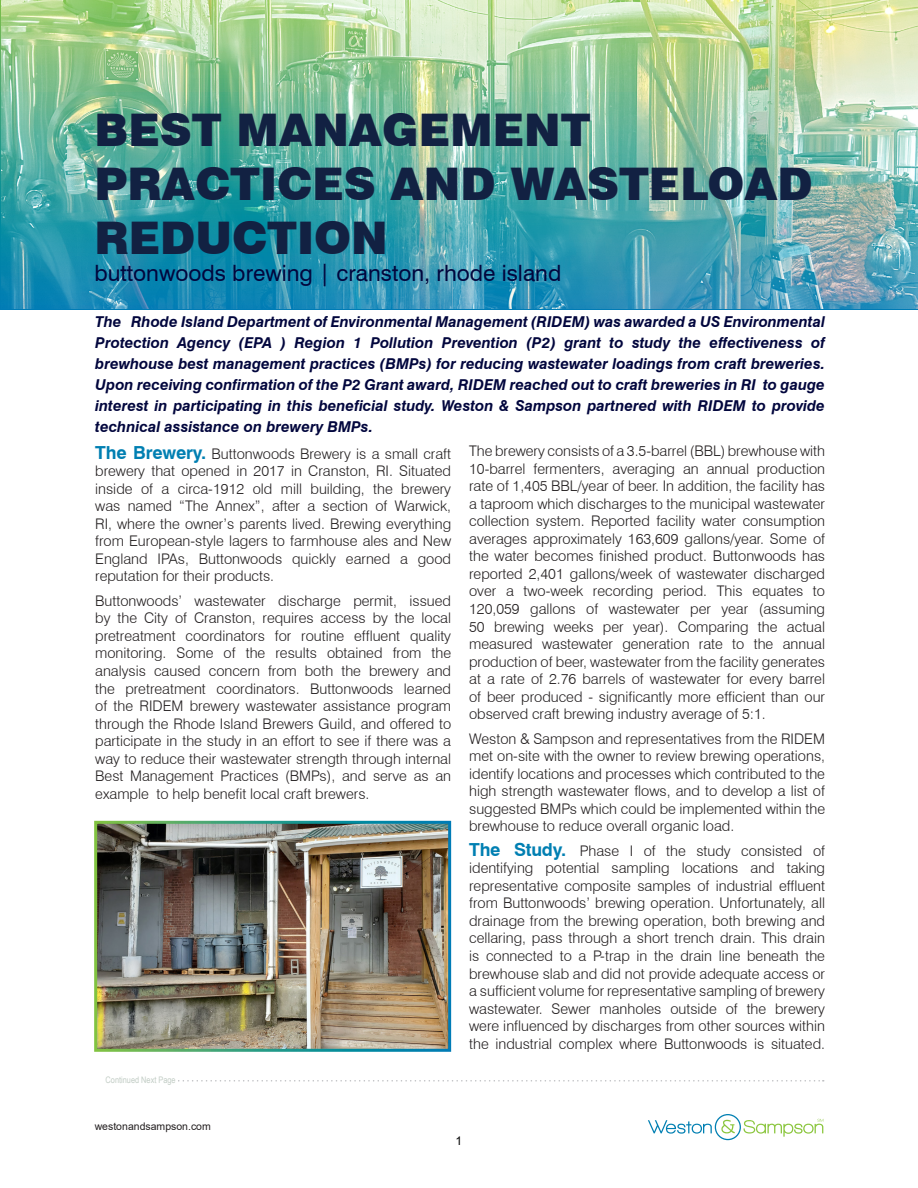
<style>
.page{position:relative;width:918px;height:1188px;background:#fff}
.page>*{position:absolute;margin:0;border:0;box-sizing:border-box;transform-origin:0 0}
.t1{font:900 45px/54px "Swiss 721 BT";color:#122142}
.City{font:22.5px "Swiss 721 BT";color:#02063d}
.Subhead{font:italic 700 15px/21px "Swiss 721 BT";color:#02063d;text-align:justify}
.Main_Text{font:300 14.7px/17.5px "Swiss 721 BT";color:#231f20;text-align:justify}
.t2{font:12px "Arial";color:#000}
.t3{font:10.5px "Arial";color:#231f20}
.Filename_pathway{font:9px "Arial Narrow";color:#c2cdc5}
.s1{font-weight:700;font-size:18px;color:#007fb2}
</style>
<div class="page">
<svg style="left:648px;top:1114px;width:175px;height:26px"></svg>
<svg style="left:178px;top:1080px;width:646px;height:2px"></svg>
<img style="left:98px;top:825px;width:349px;height:223px">
<img style="left:1px;top:0;width:917px;height:309px">
<p class="t1" style="left:94px;top:102px;width:720px">BEST MANAGEMENT<br>PRACTICES AND WASTELOAD<br>REDUCTION</p>
<p class="City" style="left:94px;top:259px;width:468px">buttonwoods brewing | cranston, rhode island</p>
<p class="Subhead" style="left:95px;top:311px;width:731px">The Rhode Island Department of Environmental Management (RIDEM) was awarded a US Environmental Protection Agency (EPA ) Region 1 Pollution Prevention (P2) grant to study the effectiveness of brewhouse best management practices (BMPs) for reducing wastewater loadings from craft breweries.<br>Upon receiving confirmation of the P2 Grant award, RIDEM reached out to craft breweries in RI to gauge interest in participating in this beneficial study. Weston &amp; Sampson partnered with RIDEM to provide technical assistance on brewery BMPs.</p>
<p class="Main_Text" style="left:95px;top:445px;width:357px"><span class="s1">The Brewery.</span> Buttonwoods Brewery is a small craft brewery that opened in 2017 in Cranston, RI. Situated inside of a circa-1912 old mill building, the brewery was named “The Annex”, after a section of Warwick, RI, where the owner’s parents lived. Brewing everything from European-style lagers to farmhouse ales and New England IPAs, Buttonwoods quickly earned a good reputation for their products.</p>
<p class="Main_Text" style="left:95px;top:592px;width:357px">Buttonwoods’ wastewater discharge permit, issued by the City of Cranston, requires access by the local pretreatment coordinators for routine effluent quality monitoring. Some of the results obtained from the analysis caused concern from both the brewery and the pretreatment coordinators. Buttonwoods learned of the RIDEM brewery wastewater assistance program through the Rhode Island Brewers Guild, and offered to participate in the study in an effort to see if there was a way to reduce their wastewater strength through internal Best Management Practices (BMPs), and serve as an example to help benefit local craft brewers.</p>
<p class="Filename_pathway" style="left:106px;top:1074px;width:72px">Continued Next Page</p>
<p class="Main_Text" style="left:469px;top:442px;width:357px">The brewery consists of a 3.5-barrel (BBL) brewhouse with 10-barrel fermenters, averaging an annual production rate of 1,405 BBL/year of beer. In addition, the facility has a taproom which discharges to the municipal wastewater collection system. Reported facility water consumption averages approximately 163,609 gallons/year. Some of the water becomes finished product. Buttonwoods has reported 2,401 gallons/week of wastewater discharged over a two-week recording period. This equates to 120,059 gallons of wastewater per year (assuming 50 brewing weeks per year). Comparing the actual measured wastewater generation rate to the annual production of beer, wastewater from the facility generates at a rate of 2.76 barrels of wastewater for every barrel of beer produced - significantly more efficient than our observed craft brewing industry average of 5:1.</p>
<p class="Main_Text" style="left:469px;top:730px;width:357px">Weston &amp; Sampson and representatives from the RIDEM met on-site with the owner to review brewing operations, identify locations and processes which contributed to the high strength wastewater flows, and to develop a list of suggested BMPs which could be implemented within the brewhouse to reduce overall organic load.</p>
<p class="Main_Text" style="left:469px;top:842px;width:357px"><span class="s1">The Study.</span> Phase I of the study consisted of identifying potential sampling locations and taking representative composite samples of industrial effluent from Buttonwoods’ brewing operation. Unfortunately, all drainage from the brewing operation, both brewing and cellaring, pass through a short trench drain. This drain is connected to a P-trap in the drain line beneath the brewhouse slab and did not provide adequate access or a sufficient volume for representative sampling of brewery wastewater. Sewer manholes outside of the brewery were influenced by discharges from other sources within the industrial complex where Buttonwoods is situated.</p>
<p class="t3" style="left:95px;top:1120px;width:118px">westonandsampson.com</p>
<p class="t2" style="left:456px;top:1132px;width:8px">1</p>
</div>
